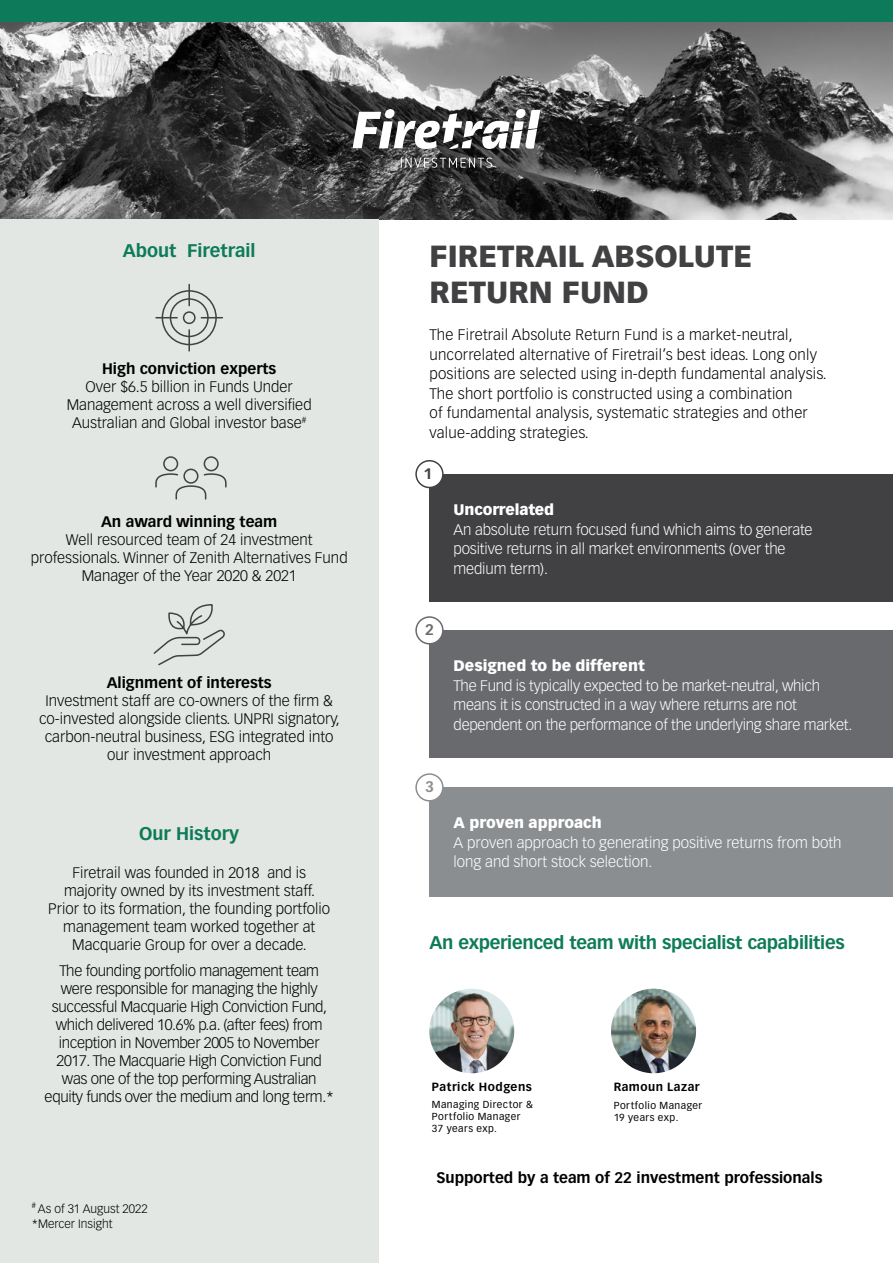
<style>
.page{position:relative;width:893px;height:1263px;background:#fff}
.page>*{position:absolute;margin:0;border:0;box-sizing:border-box;transform-origin:0 0}
.t1{font:900 30px/36px "Vectora LT Pro";color:#414042}
.t2{font:700 18px "Vectora LT Pro";letter-spacing:-.015em;color:#0d7b59}
.t3{font:300 15px/18px "Vectora LT Pro";color:#000;text-align:center}
.t4{font:300 15px/19.5px "Vectora LT Pro";letter-spacing:-.01em;color:#fff}
.t5{font:300 15px/18px "Vectora LT Pro";letter-spacing:-.02em;color:#000;text-align:center}
.t6{font:700 15px "Vectora LT Pro";color:#000}
.t7{font:900 15px "Vectora LT Pro";color:#fff}
.t8{font:700 15px "Vectora LT Pro";color:#414042}
.t9{font:700 15px "Vectora LT Pro";color:#696a6d}
.t10{font:700 15px "Vectora LT Pro";color:#8b8e90}
.t11{font:300 12px "Vectora LT Pro";color:#000}
.t12{font:700 11.7px "Vectora LT Pro";letter-spacing:.04em;color:#000}
.t13{font:10.05px/12px "Vectora LT Pro";letter-spacing:.05em;color:#000}
</style>
<div class="page">
<div style="left:429px;top:474px;width:464px;height:127px;background:#414042"></div>
<div style="left:429px;top:630px;width:464px;height:128px;background:#696a6d"></div>
<div style="left:429px;top:787px;width:464px;height:109px;background:#8b8e90"></div>
<div style="left:416px;top:461px;width:27px;height:26px;background:#fff;border-radius:50%"></div>
<div style="left:415px;top:460px;width:29px;height:28px;border:2px solid #414042;border-radius:50%"></div>
<div style="left:416px;top:617px;width:27px;height:27px;background:#fff;border-radius:50%"></div>
<div style="left:415px;top:616px;width:29px;height:28px;border:2px solid #696a6d;border-radius:50%"></div>
<div style="left:416px;top:774px;width:27px;height:27px;background:#fff;border-radius:50%"></div>
<div style="left:415px;top:773px;width:29px;height:28px;border:2px solid #8b8e90;border-radius:50%"></div>
<img style="left:611px;top:989px;width:85px;height:84px;border-radius:42px">
<img style="left:0;top:21px;width:893px;height:198px">
<div style="left:0;top:0;width:893px;height:21px;background:#0d7b59"></div>
<svg style="left:353px;top:71px;width:187px;height:78px"></svg>
<svg style="left:401px;top:157px;width:91px;height:11px"></svg>
<div style="left:0;top:219px;width:378px;height:1044px;background:#e2e7e3"></div>
<hr style="left:188px;top:284px;width:2px;height:22px;background:#414042">
<hr style="left:188px;top:330px;width:2px;height:21px;background:#414042">
<svg style="left:156px;top:289px;width:66px;height:57px"></svg>
<div style="left:183px;top:469px;width:15px;height:15px;border:2px solid #414042;border-radius:50%"></div>
<div style="left:204px;top:456px;width:15px;height:15px;border:2px solid #414042;border-radius:50%"></div>
<div style="left:163px;top:456px;width:15px;height:15px;border:2px solid #414042;border-radius:50%"></div>
<svg style="left:155px;top:473px;width:72px;height:27px"></svg>
<svg style="left:153px;top:605px;width:72px;height:61px"></svg>
<img style="left:429px;top:989px;width:85px;height:84px;border-radius:42px">
<p class="t2" style="left:123px;top:240px;width:134px">About Firetrail</p>
<p class="t6" style="left:102px;top:360px;width:176px">High conviction experts</p>
<p class="t3" style="left:67px;top:378px;width:246px">Over $6.5 billion in Funds Under<br>Management across a well diversified<br>Australian and Global investor base<sup>#</sup></p>
<p class="t6" style="left:101px;top:512px;width:178px">An award winning team</p>
<p class="t3" style="left:31px;top:531px;width:318px">Well resourced team of 24 investment professionals. Winner of Zenith Alternatives Fund<br>Manager of the Year 2020 &amp; 2021</p>
<p class="t6" style="left:107px;top:673px;width:166px">Alignment of interests</p>
<p class="t3" style="left:39px;top:691px;width:302px">Investment staff are co-owners of the firm &amp; co-invested alongside clients. UNPRI signatory, carbon-neutral business, ESG integrated into our investment approach</p>
<p class="t2" style="left:139px;top:822px;width:101px">Our History</p>
<p class="t3" style="left:48px;top:863px;width:283px">Firetrail was founded in 2018 and is majority owned by its investment staff.<br>Prior to its formation, the founding portfolio management team worked together at Macquarie Group for over a decade.</p>
<p class="t5" style="left:45px;top:962px;width:291px">The founding portfolio management team were responsible for managing the highly successful Macquarie High Conviction Fund, which delivered 10.6% p.a. (after fees) from inception in November 2005 to November 2017. The Macquarie High Conviction Fund was one of the top performing Australian equity funds over the medium and long term.*</p>
<p class="t11" style="left:32px;top:1201px;width:117px"><sup>#</sup> As of 31 August 2022</p>
<p class="t11" style="left:32px;top:1217px;width:82px">*Mercer Insight</p>
<h1 class="t1" style="left:429px;top:238px;width:324px">FIRETRAIL ABSOLUTE<br>RETURN FUND</h1>
<p class="t3" style="left:429px;top:325px;width:399px;line-height:19.5px;text-align:left">The Firetrail Absolute Return Fund is a market-neutral, uncorrelated alternative of Firetrail’s best ideas. Long only positions are selected using in-depth fundamental analysis.<br>The short portfolio is constructed using a combination<br>of fundamental analysis, systematic strategies and other value-adding strategies.</p>
<p class="t8" style="left:423px;top:464px;width:10px">1</p>
<p class="t9" style="left:425px;top:621px;width:10px">2</p>
<p class="t10" style="left:425px;top:778px;width:10px">3</p>
<p class="t7" style="left:454px;top:500px;width:102px">Uncorrelated</p>
<p class="t4" style="left:454px;top:519px;width:361px">An absolute return focused fund which aims to generate positive returns in all market environments (over the medium term).</p>
<p class="t7" style="left:454px;top:656px;width:193px">Designed to be different</p>
<p class="t4" style="left:454px;top:676px;width:400px">The Fund is typically expected to be market-neutral, which means it is constructed in a way where returns are not dependent on the performance of the underlying share market.</p>
<p class="t7" style="left:454px;top:814px;width:150px">A proven approach</p>
<p class="t4" style="left:454px;top:833px;width:390px">A proven approach to generating positive returns from both long and short stock selection.</p>
<p class="t2" style="left:429px;top:932px;width:417px">An experienced team with specialist capabilities</p>
<p class="t12" style="left:432px;top:1080px;width:102px">Patrick Hodgens</p>
<p class="t13" style="left:432px;top:1098px;width:103px">Managing Director &amp;<br>Portfolio Manager<br>37 years exp.</p>
<p class="t12" style="left:614px;top:1080px;width:87px">Ramoun Lazar</p>
<p class="t13" style="left:614px;top:1100px;width:90px">Portfolio Manager<br>19 years exp.</p>
<p class="t6" style="left:436px;top:1168px;width:388px">Supported by a team of 22 investment professionals</p>
</div>
